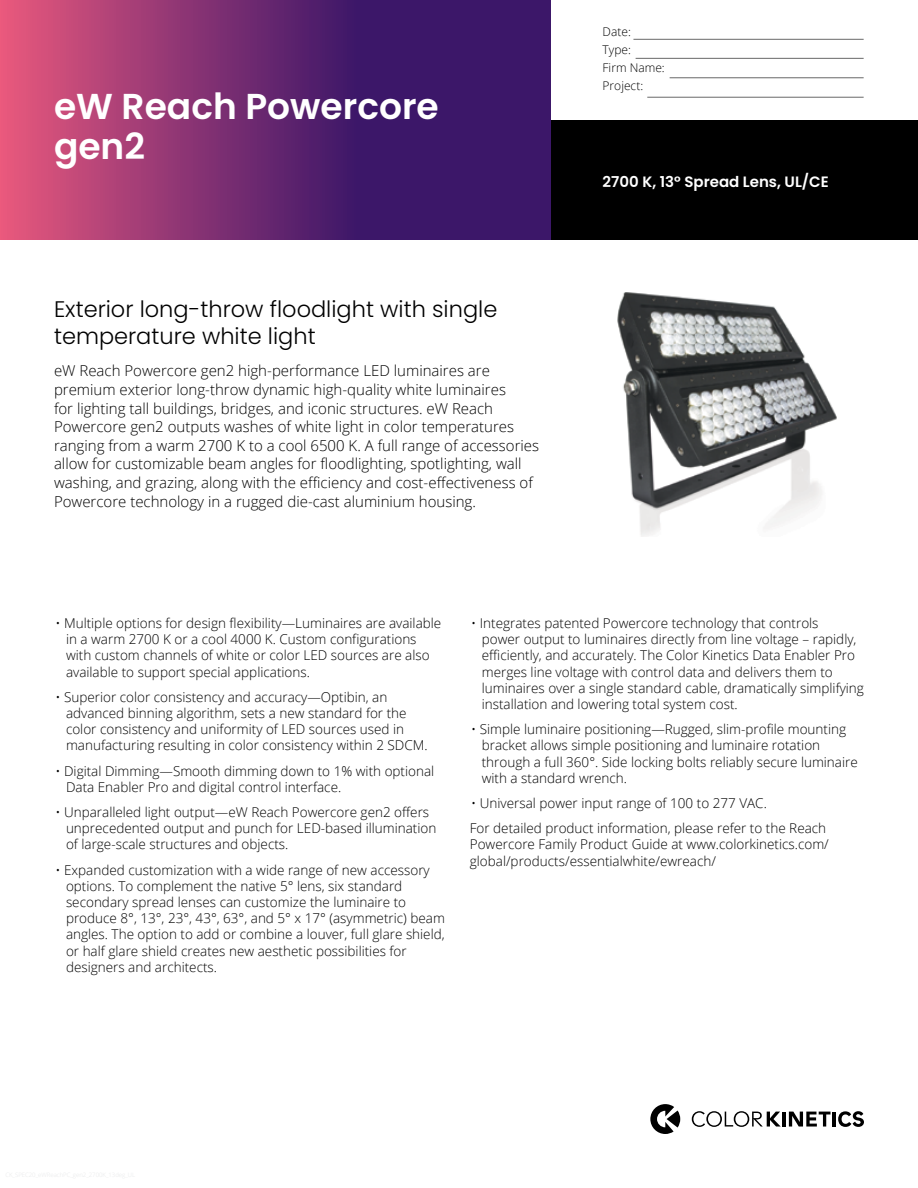
<style>
.page{position:relative;width:918px;height:1188px;background:#fff}
.page>*{position:absolute;margin:0;border:0;box-sizing:border-box;transform-origin:0 0}
._01a_Body_Copy_no_ta{font:600 36px/40.5px "Poppins";color:#fff}
.Bodycopy_8_5pt{font:300 22.5px/27px "Poppins";color:#000}
.Bodycopy_8_5pt-2{font:300 15px/18.6px "Open Sans";color:#000}
._01a_Body_Copy_no_ta-2{font:600 15px "Poppins";color:#fff}
.Bulleted_bodycopy_9p{font:300 13.5px/16.2px "Open Sans";color:#000}
.Bodycopy_9pt{font:300 13.5px/16.2px "Open Sans";color:#000}
.t1{font:300 12px "Open Sans";color:#000}
</style>
<div class="page">
<div style="left:551px;top:120px;width:367px;height:120px;background:#000"></div>
<svg style="left:0;top:0;width:551px;height:240px;background:#732b6f"></svg>
<hr style="left:782px;top:1112px;width:4px;height:15px;background:#000">
<svg style="left:789px;top:1112px;width:42px;height:15px"></svg>
<hr style="left:833px;top:1112px;width:3px;height:15px;background:#000">
<svg style="left:692px;top:1111px;width:89px;height:16px"></svg>
<svg style="left:838px;top:1111px;width:26px;height:16px"></svg>
<svg style="left:650px;top:1104px;width:30px;height:30px"></svg>
<img style="left:617px;top:292px;width:220px;height:244px">
<hr style="left:633px;top:39px;width:231px;height:1px;background:#000">
<hr style="left:636px;top:58px;width:228px;height:1px;background:#000">
<hr style="left:670px;top:77px;width:194px;height:1px;background:#000">
<hr style="left:647px;top:97px;width:217px;height:1px;background:#000">
<p class="_01a_Body_Copy_no_ta" style="left:54px;top:86px;width:386px">eW Reach Powercore gen2</p>
<p class="Bodycopy_8_5pt" style="left:54px;top:296px;width:445px">Exterior long-throw floodlight with single temperature white light</p>
<p class="Bodycopy_8_5pt-2" style="left:54px;top:361px;width:487px">eW Reach Powercore gen2 high-performance LED luminaires are premium exterior long-throw dynamic high-quality white luminaires<br>for lighting tall buildings, bridges, and iconic structures. eW Reach Powercore gen2 outputs washes of white light in color temperatures ranging from a warm 2700 K to a cool 6500 K. A full range of accessories allow for customizable beam angles for floodlighting, spotlighting, wall washing, and grazing, along with the efficiency and cost-effectiveness of Powercore technology in a rugged die-cast aluminium housing.</p>
<p class="t1" style="left:603px;top:24px;width:30px">Date:</p>
<p class="t1" style="left:603px;top:42px;width:30px">Type:</p>
<p class="t1" style="left:603px;top:60px;width:64px">Firm Name:</p>
<p class="t1" style="left:603px;top:78px;width:42px">Project:</p>
<p class="_01a_Body_Copy_no_ta-2" style="left:603px;top:173px;width:228px">2700 K, 13° Spread Lens, UL/CE</p>
<p class="Bulleted_bodycopy_9p" style="left:66px;top:615px;width:377px;text-indent:-10px">• Multiple options for design flexibility—Luminaires are available in a warm 2700 K or a cool 4000 K. Custom configurations with custom channels of white or color LED sources are also available to support special applications.</p>
<p class="Bulleted_bodycopy_9p" style="left:66px;top:689px;width:363px;text-indent:-10px">• Superior color consistency and accuracy—Optibin, an advanced binning algorithm, sets a new standard for the color consistency and uniformity of LED sources used in manufacturing resulting in color consistency within 2 SDCM.</p>
<p class="Bulleted_bodycopy_9p" style="left:66px;top:762px;width:370px;text-indent:-10px">• Digital Dimming—Smooth dimming down to 1% with optional<br>Data Enabler Pro and digital control interface.</p>
<p class="Bulleted_bodycopy_9p" style="left:66px;top:804px;width:372px;text-indent:-10px">• Unparalleled light output—eW Reach Powercore gen2 offers unprecedented output and punch for LED-based illumination of large-scale structures and objects.</p>
<p class="Bulleted_bodycopy_9p" style="left:66px;top:861px;width:380px;text-indent:-10px">• Expanded customization with a wide range of new accessory options. To complement the native 5° lens, six standard secondary spread lenses can customize the luminaire to produce 8°, 13°, 23°, 43°, 63°, and 5° x 17° (asymmetric) beam angles. The option to add or combine a louver, full glare shield, or half glare shield creates new aesthetic possibilities for designers and architects.</p>
<p class="Bulleted_bodycopy_9p" style="left:482px;top:615px;width:384px;text-indent:-10px">• Integrates patented Powercore technology that controls<br>power output to luminaires directly from line voltage – rapidly, efficiently, and accurately. The Color Kinetics Data Enabler Pro merges line voltage with control data and delivers them to luminaires over a single standard cable, dramatically simplifying installation and lowering total system cost.</p>
<p class="Bulleted_bodycopy_9p" style="left:482px;top:721px;width:378px;text-indent:-10px">• Simple luminaire positioning—Rugged, slim-profile mounting bracket allows simple positioning and luminaire rotation through a full 360°. Side locking bolts reliably secure luminaire with a standard wrench.</p>
<p class="Bulleted_bodycopy_9p" style="left:471px;top:795px;width:297px">• Universal power input range of 100 to 277 VAC.</p>
<p class="Bodycopy_9pt" style="left:470px;top:820px;width:361px">For detailed product information, please refer to the Reach<br>Powercore Family Product Guide at www.colorkinetics.com/ global/products/essentialwhite/ewreach/</p>
</div>
